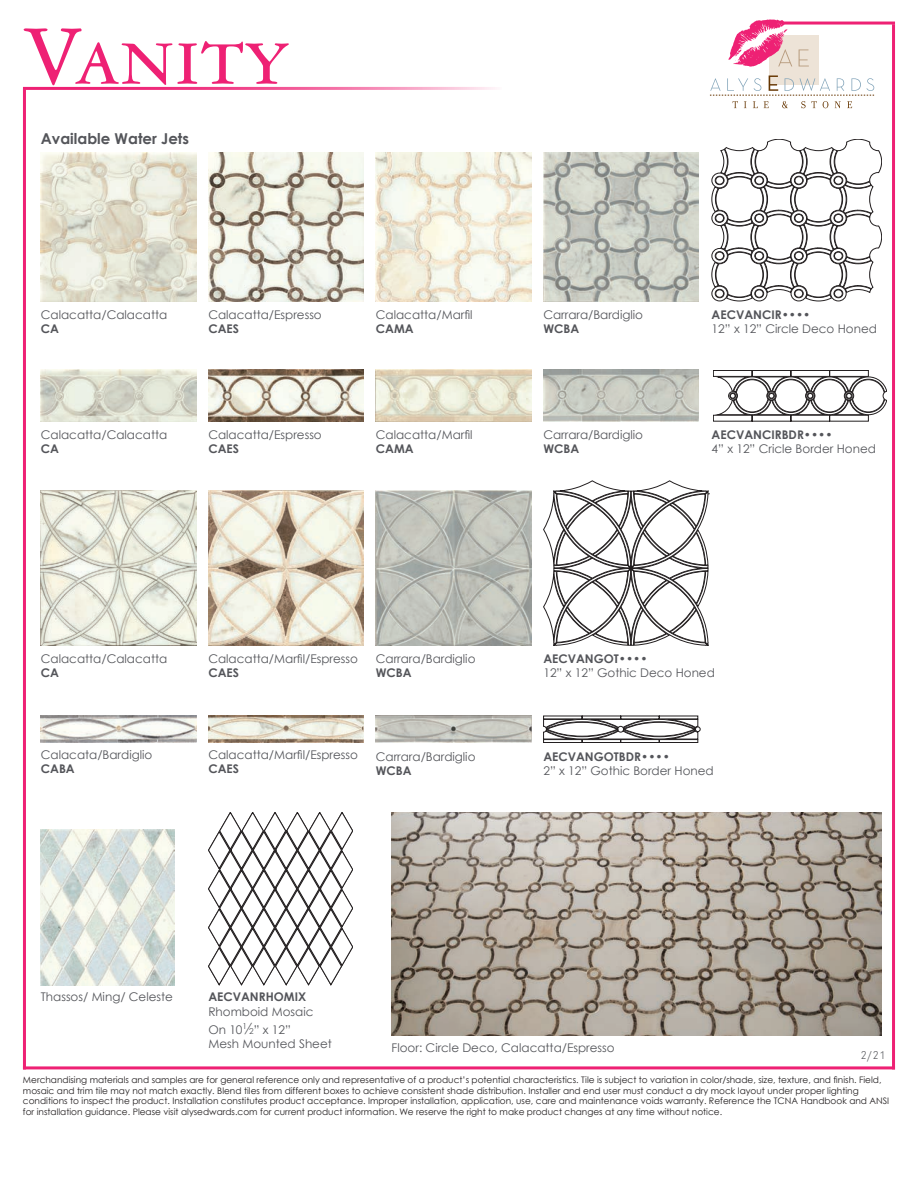
<style>
.page{position:relative;width:918px;height:1188px;background:#fff}
.page>*{position:absolute;margin:0;border:0;box-sizing:border-box;transform-origin:0 0}
.t1{font:700 15px "Century Gothic";color:#54555a}
.t2{font:12px "Century Gothic";color:#54555a}
.t3{font:700 12px "Century Gothic";color:#54555a}
.t4{font:300 12px "Neuzeit Gro";color:#54555a}
.t5{font:9px/10.8px "Century Gothic";color:#231f20}
.s1{font-size:15px}
.s2{font-size:8.25px}
</style>
<div class="page">
<hr style="left:23px;top:89px;width:3px;height:980px;background:#ee2174">
<hr style="left:892px;top:24px;width:3px;height:1045px;background:#ee2174">
<hr style="left:23px;top:87px;width:479px;height:3px;background:#ee2174">
<hr style="left:23px;top:1066px;width:872px;height:3px;background:#ee2174">
<hr style="left:783px;top:22px;width:112px;height:3px;background:#ee2174">
<svg style="left:769px;top:35px;width:50px;height:41px"></svg>
<svg style="left:728px;top:19px;width:64px;height:48px"></svg>
<svg style="left:710px;top:76px;width:165px;height:32px"></svg>
<svg style="left:24px;top:28px;width:265px;height:57px"></svg>
<img style="left:41px;top:830px;width:134px;height:155px">
<img style="left:41px;top:716px;width:155px;height:26px">
<img style="left:376px;top:716px;width:155px;height:26px">
<img style="left:208px;top:716px;width:156px;height:26px">
<svg style="left:713px;top:370px;width:174px;height:51px"></svg>
<img style="left:543px;top:370px;width:156px;height:51px">
<img style="left:208px;top:370px;width:156px;height:52px">
<img style="left:41px;top:370px;width:155px;height:52px">
<img style="left:376px;top:370px;width:155px;height:52px">
<img style="left:41px;top:490px;width:155px;height:155px">
<img style="left:376px;top:490px;width:155px;height:155px">
<img style="left:208px;top:490px;width:156px;height:155px">
<img style="left:208px;top:153px;width:156px;height:148px">
<img style="left:41px;top:153px;width:155px;height:148px">
<img style="left:376px;top:153px;width:155px;height:148px">
<img style="left:543px;top:153px;width:156px;height:148px">
<svg style="left:712px;top:139px;width:170px;height:162px"></svg>
<svg style="left:543px;top:481px;width:167px;height:164px"></svg>
<div style="left:659px;top:739px;width:39px;height:4px;border:1px solid #231f20"></div>
<div style="left:621px;top:739px;width:38px;height:4px;border:1px solid #231f20"></div>
<div style="left:582px;top:739px;width:39px;height:4px;border:1px solid #231f20"></div>
<div style="left:543px;top:739px;width:39px;height:4px;border:1px solid #231f20"></div>
<svg style="left:543px;top:719px;width:157px;height:20px"></svg>
<svg style="left:208px;top:812px;width:145px;height:173px"></svg>
<img style="left:392px;top:812px;width:490px;height:223px">
<p class="t1" style="left:41px;top:129px;width:150px">Available Water Jets</p>
<p class="t2" style="left:41px;top:307px;width:128px">Calacatta/Calacatta</p>
<p class="t3" style="left:41px;top:321px;width:20px">CA</p>
<p class="t2" style="left:41px;top:427px;width:128px">Calacatta/Calacatta</p>
<p class="t3" style="left:41px;top:441px;width:20px">CA</p>
<p class="t2" style="left:208px;top:307px;width:115px">Calacatta/Espresso</p>
<p class="t3" style="left:208px;top:321px;width:32px">CAES</p>
<p class="t2" style="left:208px;top:427px;width:115px">Calacatta/Espresso</p>
<p class="t3" style="left:208px;top:441px;width:32px">CAES</p>
<p class="t2" style="left:376px;top:307px;width:98px">Calacatta/Marfil</p>
<p class="t3" style="left:376px;top:321px;width:39px">CAMA</p>
<p class="t2" style="left:376px;top:427px;width:98px">Calacatta/Marfil</p>
<p class="t3" style="left:376px;top:441px;width:39px">CAMA</p>
<p class="t2" style="left:543px;top:307px;width:101px">Carrara/Bardiglio</p>
<p class="t3" style="left:543px;top:321px;width:37px">WCBA</p>
<p class="t2" style="left:543px;top:427px;width:101px">Carrara/Bardiglio</p>
<p class="t3" style="left:543px;top:441px;width:37px">WCBA</p>
<p class="t3" style="left:712px;top:307px;width:100px">AECVANCIR••••</p>
<p class="t2" style="left:712px;top:321px;width:167px">12” x 12” Circle Deco Honed</p>
<p class="t3" style="left:712px;top:427px;width:122px">AECVANCIRBDR••••</p>
<p class="t2" style="left:712px;top:442px;width:166px">4” x 12” Cricle Border Honed</p>
<p class="t2" style="left:41px;top:651px;width:128px">Calacatta/Calacatta</p>
<p class="t3" style="left:41px;top:665px;width:20px">CA</p>
<p class="t2" style="left:41px;top:747px;width:113px">Calacata/Bardiglio</p>
<p class="t3" style="left:41px;top:761px;width:35px">CABA</p>
<p class="t2" style="left:208px;top:651px;width:151px">Calacatta/Marfil/Espresso</p>
<p class="t3" style="left:208px;top:665px;width:32px">CAES</p>
<p class="t2" style="left:376px;top:651px;width:101px">Carrara/Bardiglio</p>
<p class="t3" style="left:376px;top:665px;width:37px">WCBA</p>
<p class="t2" style="left:208px;top:747px;width:151px">Calacatta/Marfil/Espresso</p>
<p class="t3" style="left:208px;top:761px;width:32px">CAES</p>
<p class="t2" style="left:376px;top:749px;width:101px">Carrara/Bardiglio</p>
<p class="t3" style="left:376px;top:763px;width:37px">WCBA</p>
<p class="t3" style="left:543px;top:651px;width:106px">AECVANGOT••••</p>
<p class="t2" style="left:543px;top:665px;width:173px">12” x 12” Gothic Deco Honed</p>
<p class="t3" style="left:543px;top:749px;width:128px">AECVANGOTBDR••••</p>
<p class="t2" style="left:543px;top:763px;width:172px">2” x 12” Gothic Border Honed</p>
<p class="t2" style="left:41px;top:990px;width:134px">Thassos/ Ming/ Celeste</p>
<p class="t3" style="left:208px;top:989px;width:99px">AECVANRHOMIX</p>
<p class="t2" style="left:208px;top:1004px;width:107px">Rhomboid Mosaic</p>
<p class="t2" style="left:208px;top:1022px;width:84px">On 10<sup>1</sup><span class="s1">⁄</span><span class="s2">2</span>” x 12”</p>
<p class="t2" style="left:208px;top:1036px;width:125px">Mesh Mounted Sheet</p>
<p class="t2" style="left:392px;top:1041px;width:225px">Floor: Circle Deco, Calacatta/Espresso</p>
<h2 class="t4" style="left:861px;top:1048px;width:26px">2/21</h2>
<p class="t5" style="left:23px;top:1074px;width:868px">Merchandising materials and samples are for general reference only and representative of a product’s potential characteristics. Tile is subject to variation in color/shade, size, texture, and finish. Field, mosaic and trim tile may not match exactly. Blend tiles from different boxes to achieve consistent shade distribution. Installer and end user must conduct a dry mock layout under proper lighting conditions to inspect the product. Installation constitutes product acceptance. Improper installation, application, use, care and maintenance voids warranty. Reference the TCNA Handbook and ANSI for installation guidance. Please visit alysedwards.com for current product information. We reserve the right to make product changes at any time without notice.</p>
</div>
